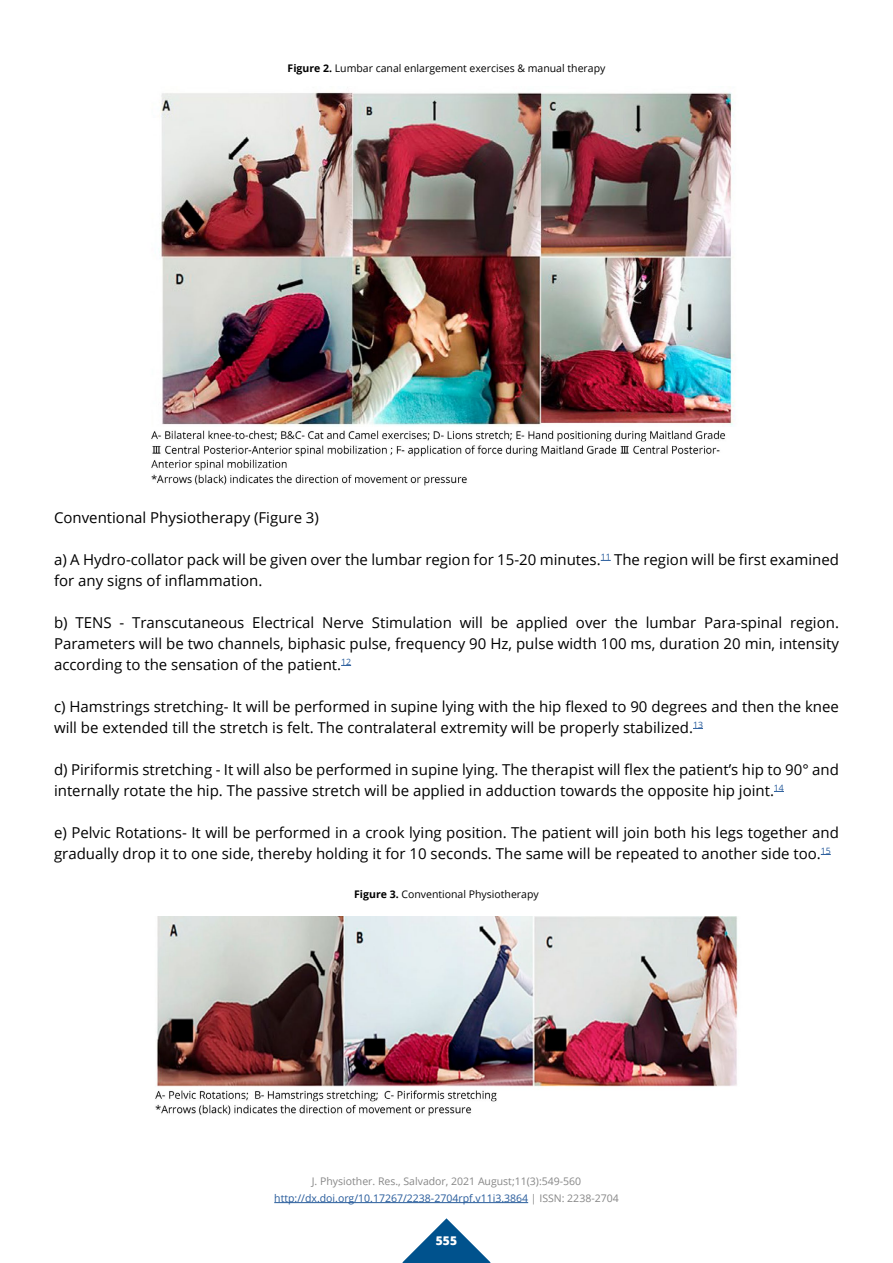
<style>
.page{position:relative;width:893px;height:1263px;background:#fff}
.page>*{position:absolute;margin:0;border:0;box-sizing:border-box;transform-origin:0 0}
.t1{font:15px/21px "Open Sans";color:#000}
.t2{font:800 12px "Open Sans";color:#fff}
.t3{font:10.5px/16.5px "Open Sans";color:#878787;text-align:center}
.t4{font:10.5px "Open Sans";color:#000}
.s1{font-weight:700}
.s2{color:#275b9b}
</style>
<div class="page">
<svg style="left:402px;top:1218px;width:89px;height:45px"></svg>
<hr style="left:274px;top:1202px;width:254px;height:1px;background:#275b9b">
<img style="left:151px;top:92px;width:584px;height:394px">
<img style="left:155px;top:916px;width:584px;height:200px">
<p class="t4" style="left:288px;top:61px;width:319px"><span class="s1">Figure 2.</span> Lumbar canal enlargement exercises &amp; manual therapy</p>
<p class="t1" style="left:54px;top:506px;width:266px">Conventional Physiotherapy (Figure 3)</p>
<p class="t1" style="left:54px;top:548px;width:786px">a) A Hydro-collator pack will be given over the lumbar region for 15-20 minutes.<sup>11</sup> The region will be first examined for any signs of inflammation.</p>
<p class="t1" style="left:54px;top:611px;width:786px;text-align:justify">b) TENS - Transcutaneous Electrical Nerve Stimulation will be applied over the lumbar Para-spinal region.<br>Parameters will be two channels, biphasic pulse, frequency 90 Hz, pulse width 100 ms, duration 20 min, intensity according to the sensation of the patient.<sup>12</sup></p>
<p class="t1" style="left:54px;top:695px;width:786px">c) Hamstrings stretching- It will be performed in supine lying with the hip flexed to 90 degrees and then the knee will be extended till the stretch is felt. The contralateral extremity will be properly stabilized.<sup>13</sup></p>
<p class="t1" style="left:54px;top:758px;width:786px">d) Piriformis stretching - It will also be performed in supine lying. The therapist will flex the patient’s hip to 90° and internally rotate the hip. The passive stretch will be applied in adduction towards the opposite hip joint.<sup>14</sup></p>
<p class="t1" style="left:54px;top:821px;width:786px">e) Pelvic Rotations- It will be performed in a crook lying position. The patient will join both his legs together and gradually drop it to one side, thereby holding it for 10 seconds. The same will be repeated to another side too.<sup>15</sup></p>
<p class="t4" style="left:354px;top:887px;width:186px"><span class="s1">Figure 3.</span> Conventional Physiotherapy</p>
<p class="t3" style="left:274px;top:1173px;width:346px">J. Physiother. Res., Salvador, 2021 August;11(3):549-560 <span class="s2">http://dx.doi.org/10.17267/2238-2704rpf.v11i3.3864</span> | ISSN: 2238-2704</p>
<p class="t2" style="left:436px;top:1232px;width:23px">555</p>
</div>
